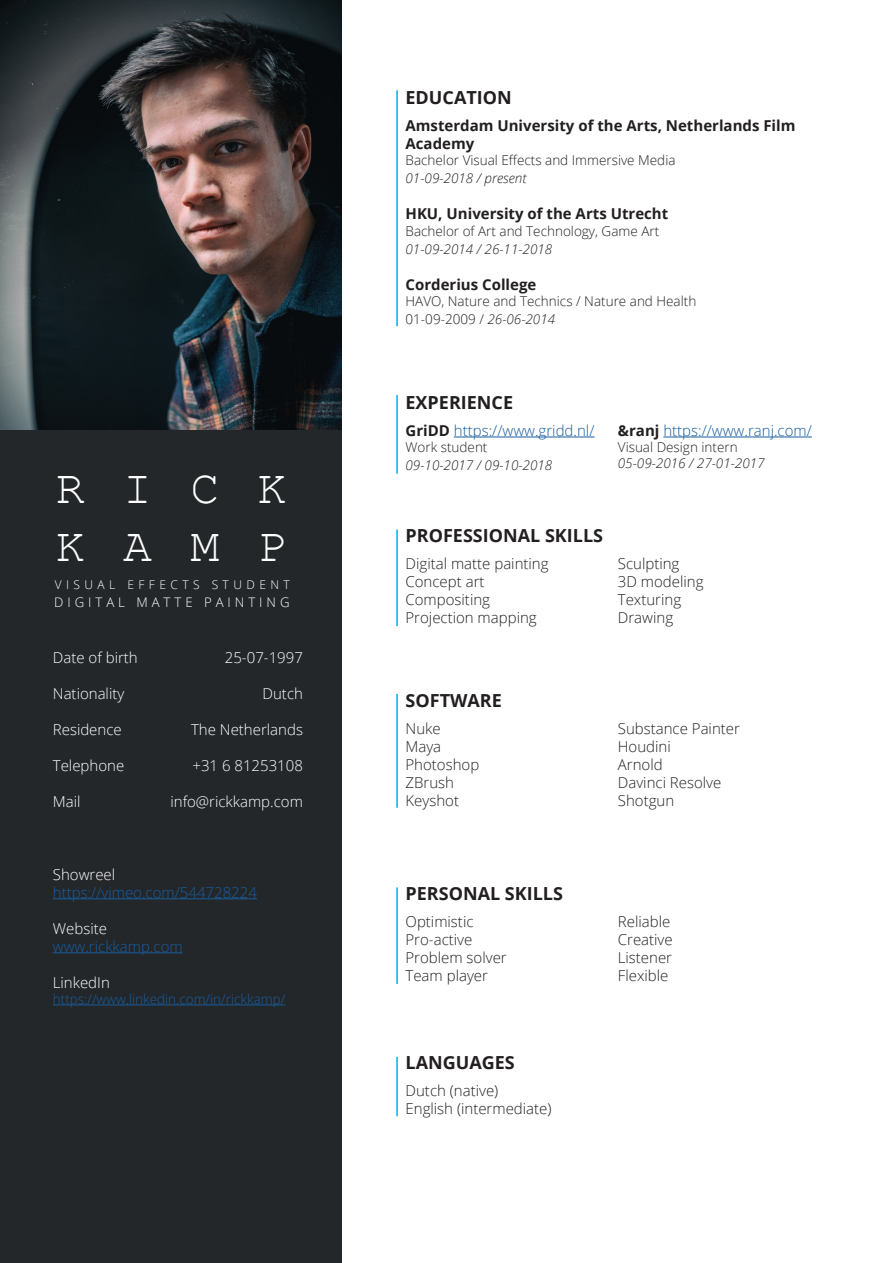
<style>
.page{position:relative;width:893px;height:1263px;background:#fff}
.page>*{position:absolute;margin:0;border:0;box-sizing:border-box;transform-origin:0 0}
.t1{font:48px/57.6px "Courier New";letter-spacing:.8em;color:#fff}
.t2{font:700 18px "Open Sans";color:#231f20}
.t3{font:300 15px "Open Sans";color:#231f20}
.t4{font:300 15px "Open Sans";color:#fff}
.t5{font:700 15px/18px "Open Sans";color:#231f20}
.t6{font:300 15px "Open Sans";color:#175d9e}
.t7{font:300 13.5px "Open Sans";color:#231f20}
.t8{font:italic 300 13.5px "Open Sans";color:#231f20}
.t9{font:300 13.5px "Open Sans";color:#175d9e}
.t10{font:300 13.2px "Open Sans";letter-spacing:.3em;color:#fff}
.t11{font:300 12px "Open Sans";letter-spacing:.37em;color:#fff}
.s1{font-style:italic}
.s2{font-weight:700;color:#231f20}
</style>
<div class="page">
<div style="left:0;top:1px;width:342px;height:1262px;background:#24272a"></div>
<img style="left:0;top:0;width:342px;height:429px">
<hr style="left:396px;top:90px;width:2px;height:236px;background:#00aeef">
<hr style="left:454px;top:437px;width:140px;height:1px;background:#175d9e">
<hr style="left:663px;top:437px;width:149px;height:1px;background:#175d9e">
<hr style="left:396px;top:395px;width:2px;height:79px;background:#00aeef">
<hr style="left:396px;top:887px;width:2px;height:97px;background:#00aeef">
<hr style="left:396px;top:694px;width:2px;height:114px;background:#00aeef">
<hr style="left:396px;top:529px;width:2px;height:97px;background:#00aeef">
<hr style="left:396px;top:1057px;width:2px;height:59px;background:#00aeef">
<hr style="left:53px;top:898px;width:204px;height:1px;background:#175d9e">
<hr style="left:53px;top:952px;width:130px;height:1px;background:#175d9e">
<hr style="left:53px;top:1004px;width:232px;height:1px;background:#175d9e">
<p class="t1" style="left:56px;top:458px;width:232px">RICK<br>KAMP</p>
<p class="t11" style="left:55px;top:577px;width:237px">VISUAL EFFECTS STUDENT</p>
<p class="t10" style="left:54px;top:593px;width:237px">DIGITAL MATTE PAINTING</p>
<p class="t4" style="left:53px;top:647px;width:86px">Date of birth</p>
<p class="t4" style="left:53px;top:683px;width:73px">Nationality</p>
<p class="t4" style="left:53px;top:719px;width:70px">Residence</p>
<p class="t4" style="left:53px;top:755px;width:73px">Telephone</p>
<p class="t4" style="left:53px;top:791px;width:29px">Mail</p>
<p class="t4" style="left:225px;top:647px;width:80px">25-07-1997</p>
<p class="t4" style="left:263px;top:683px;width:42px">Dutch</p>
<p class="t4" style="left:191px;top:719px;width:113px">The Netherlands</p>
<p class="t4" style="left:192px;top:755px;width:112px">+31 6 81253108</p>
<p class="t4" style="left:170px;top:791px;width:134px">info@rickkamp.com</p>
<p class="t4" style="left:53px;top:864px;width:64px">Showreel</p>
<p class="t6" style="left:53px;top:882px;width:206px">https://vimeo.com/544728224</p>
<p class="t4" style="left:53px;top:918px;width:56px">Website</p>
<p class="t6" style="left:53px;top:936px;width:131px">www.rickkamp.com</p>
<p class="t4" style="left:53px;top:972px;width:58px">LinkedIn</p>
<p class="t9" style="left:53px;top:990px;width:234px">https://www.linkedin.com/in/rickkamp/</p>
<p class="t2" style="left:406px;top:85px;width:108px">EDUCATION</p>
<p class="t5" style="left:406px;top:116px;width:391px">Amsterdam University of the Arts, Netherlands Film<br>Academy</p>
<p class="t7" style="left:406px;top:151px;width:271px">Bachelor Visual Effects and Immersive Media</p>
<p class="t8" style="left:406px;top:169px;width:122px">01-09-2018 / present</p>
<p class="t5" style="left:406px;top:205px;width:264px">HKU, University of the Arts Utrecht</p>
<p class="t7" style="left:406px;top:221px;width:255px">Bachelor of Art and Technology, Game Art</p>
<p class="t8" style="left:406px;top:239px;width:148px">01-09-2014 / 26-11-2018</p>
<p class="t5" style="left:406px;top:275px;width:132px">Corderius College</p>
<p class="t7" style="left:406px;top:292px;width:292px">HAVO, Nature and Technics / Nature and Health</p>
<p class="t7" style="left:406px;top:310px;width:151px">01-09-2009 / <span class="s1">26-06-2014</span></p>
<p class="t2" style="left:406px;top:389px;width:109px">EXPERIENCE</p>
<p class="t6" style="left:406px;top:420px;width:190px"><span class="s2">GriDD</span> https://www.gridd.nl/</p>
<p class="t7" style="left:406px;top:438px;width:83px">Work student</p>
<p class="t8" style="left:406px;top:456px;width:148px">09-10-2017 / 09-10-2018</p>
<p class="t6" style="left:618px;top:420px;width:196px"><span class="s2">&amp;ranj</span> https://www.ranj.com/</p>
<p class="t7" style="left:618px;top:438px;width:121px">Visual Design intern</p>
<p class="t8" style="left:618px;top:454px;width:148px">05-09-2016 / 27-01-2017</p>
<p class="t2" style="left:406px;top:523px;width:199px">PROFESSIONAL SKILLS</p>
<p class="t3" style="left:406px;top:554px;width:145px">Digital matte painting</p>
<p class="t3" style="left:406px;top:572px;width:80px">Concept art</p>
<p class="t3" style="left:406px;top:590px;width:86px">Compositing</p>
<p class="t3" style="left:406px;top:608px;width:133px">Projection mapping</p>
<p class="t3" style="left:618px;top:554px;width:63px">Sculpting</p>
<p class="t3" style="left:618px;top:572px;width:87px">3D modeling</p>
<p class="t3" style="left:618px;top:590px;width:65px">Texturing</p>
<p class="t3" style="left:618px;top:608px;width:57px">Drawing</p>
<p class="t2" style="left:406px;top:687px;width:98px">SOFTWARE</p>
<p class="t3" style="left:406px;top:718px;width:37px">Nuke</p>
<p class="t3" style="left:406px;top:736px;width:37px">Maya</p>
<p class="t3" style="left:406px;top:754px;width:75px">Photoshop</p>
<p class="t3" style="left:406px;top:772px;width:50px">ZBrush</p>
<p class="t3" style="left:406px;top:790px;width:55px">Keyshot</p>
<p class="t3" style="left:618px;top:718px;width:124px">Substance Painter</p>
<p class="t3" style="left:618px;top:736px;width:54px">Houdini</p>
<p class="t3" style="left:618px;top:754px;width:46px">Arnold</p>
<p class="t3" style="left:618px;top:772px;width:105px">Davinci Resolve</p>
<p class="t3" style="left:618px;top:790px;width:58px">Shotgun</p>
<p class="t2" style="left:406px;top:881px;width:159px">PERSONAL SKILLS</p>
<p class="t3" style="left:406px;top:911px;width:69px">Optimistic</p>
<p class="t3" style="left:406px;top:929px;width:68px">Pro-active</p>
<p class="t3" style="left:406px;top:947px;width:103px">Problem solver</p>
<p class="t3" style="left:406px;top:965px;width:84px">Team player</p>
<p class="t2" style="left:406px;top:1050px;width:111px">LANGUAGES</p>
<p class="t3" style="left:406px;top:1080px;width:94px">Dutch (native)</p>
<p class="t3" style="left:406px;top:1098px;width:147px">English (intermediate)</p>
<p class="t3" style="left:618px;top:911px;width:54px">Reliable</p>
<p class="t3" style="left:618px;top:929px;width:56px">Creative</p>
<p class="t3" style="left:618px;top:947px;width:56px">Listener</p>
<p class="t3" style="left:618px;top:965px;width:52px">Flexible</p>
</div>
